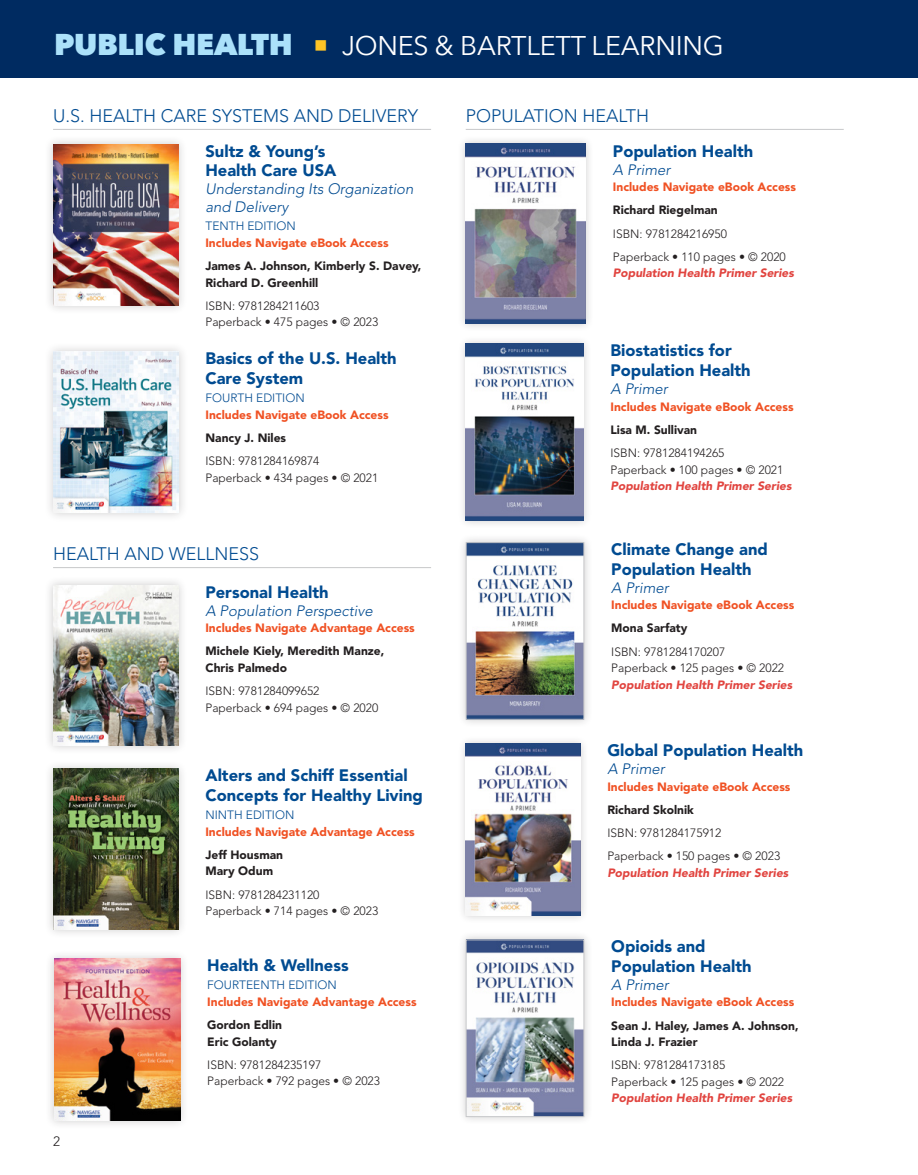
<style>
.page{position:relative;width:918px;height:1175px;background:#fff}
.page>*{position:absolute;margin:0;border:0;box-sizing:border-box;transform-origin:0 0}
.t1{font:27px "Avenir Next";letter-spacing:-.01em;color:#fff}
.t2{font:300 18px "Avenir LT Std";color:#004b91}
.t3{font:900 16.5px/19.8px "Avenir LT Std";color:#004b91}
.t4{font:italic 300 15px/18px "Avenir LT Std";color:#004b91}
.t5{font:300 13.5px "Avenir LT Std";color:#231f20}
.t6{font:300 12px/16.5px "Avenir LT Std";color:#231f20}
.t7{font:900 12px "Avenir LT Std";color:#f05123}
.t8{font:900 12px/16.5px "Avenir LT Std";color:#231f20}
.t9{font:italic 900 12px "Avenir LT Std";color:#e1443f}
.t10{font:300 12px "Avenir LT Std";color:#004b91}
.s1{font-weight:800;font-size:30px;color:#abe1fa}
.s2{color:#ffc425}
</style>
<div class="page">
<div style="left:0;top:0;width:918px;height:77px;background:#002b61"></div>
<div style="left:457px;top:533px;width:136px;height:195px;background:#231f20;opacity:.22"></div>
<img style="left:468px;top:544px;width:114px;height:173px">
<div style="left:466px;top:542px;width:118px;height:177px;border:1px solid #c7c8ca"></div>
<div style="left:457px;top:931px;width:136px;height:194px;background:#231f20;opacity:.22"></div>
<img style="left:468px;top:941px;width:114px;height:174px">
<div style="left:466px;top:939px;width:118px;height:178px;border:1px solid #c7c8ca"></div>
<div style="left:457px;top:335px;width:135px;height:194px;background:#231f20;opacity:.22"></div>
<img style="left:466px;top:344px;width:117px;height:176px">
<div style="left:457px;top:735px;width:131px;height:189px;background:#231f20;opacity:.22"></div>
<img style="left:466px;top:743px;width:114px;height:172px">
<hr style="left:466px;top:129px;width:378px;height:1px;background:#c7c8ca">
<div style="left:457px;top:135px;width:137px;height:197px;background:#231f20;opacity:.22"></div>
<img style="left:466px;top:143px;width:120px;height:181px">
<hr style="left:53px;top:567px;width:378px;height:1px;background:#c7c8ca">
<div style="left:44px;top:759px;width:144px;height:179px;background:#231f20;opacity:.22"></div>
<img style="left:53px;top:769px;width:125px;height:160px">
<div style="left:45px;top:949px;width:144px;height:180px;background:#231f20;opacity:.22"></div>
<img style="left:54px;top:958px;width:126px;height:162px">
<div style="left:44px;top:575px;width:144px;height:180px;background:#231f20;opacity:.22"></div>
<img style="left:53px;top:585px;width:125px;height:160px">
<hr style="left:53px;top:129px;width:378px;height:1px;background:#c7c8ca">
<div style="left:44px;top:134px;width:144px;height:180px;background:#231f20;opacity:.22"></div>
<img style="left:53px;top:144px;width:125px;height:161px">
<div style="left:43px;top:342px;width:146px;height:180px;background:#231f20;opacity:.22"></div>
<img style="left:53px;top:352px;width:125px;height:160px">
<h1 class="t1" style="left:54px;top:23px;width:671px"><span class="s1">PUBLIC HEALTH</span> <span class="s2">■</span> JONES &amp; BARTLETT LEARNING</h1>
<h2 class="t2" style="left:53px;top:105px;width:366px">U.S. HEALTH CARE SYSTEMS AND DELIVERY</h2>
<h3 class="t3" style="left:205px;top:141px;width:133px">Sultz &amp; Young’s<br>Health Care USA</h3>
<p class="t4" style="left:205px;top:180px;width:210px">Understanding Its Organization and Delivery</p>
<p class="t10" style="left:205px;top:219px;width:92px">TENTH EDITION</p>
<p class="t7" style="left:205px;top:235px;width:185px">Includes Navigate eBook Access</p>
<p class="t8" style="left:205px;top:258px;width:217px">James A. Johnson, Kimberly S. Davey,<br>Richard D. Greenhill</p>
<p class="t6" style="left:205px;top:297px;width:174px">ISBN: 9781284211603<br>Paperback • 475 pages • © 2023</p>
<h3 class="t3" style="left:205px;top:348px;width:193px">Basics of the U.S. Health<br>Care System</h3>
<p class="t10" style="left:205px;top:391px;width:101px">FOURTH EDITION</p>
<p class="t7" style="left:205px;top:407px;width:185px">Includes Navigate eBook Access</p>
<p class="t8" style="left:205px;top:429px;width:82px">Nancy J. Niles</p>
<p class="t6" style="left:205px;top:453px;width:174px">ISBN: 9781284169874<br>Paperback • 434 pages • © 2021</p>
<h2 class="t2" style="left:53px;top:543px;width:208px">HEALTH AND WELLNESS</h2>
<h3 class="t3" style="left:205px;top:582px;width:125px">Personal Health</h3>
<p class="t4" style="left:205px;top:601px;width:169px">A Population Perspective</p>
<p class="t7" style="left:205px;top:620px;width:211px">Includes Navigate Advantage Access</p>
<p class="t8" style="left:205px;top:643px;width:180px">Michele Kiely, Meredith Manze,<br>Chris Palmedo</p>
<p class="t6" style="left:205px;top:682px;width:174px">ISBN: 9781284099652<br>Paperback • 694 pages • © 2020</p>
<h3 class="t3" style="left:205px;top:765px;width:219px">Alters and Schiff Essential<br>Concepts for Healthy Living</h3>
<p class="t10" style="left:205px;top:808px;width:90px">NINTH EDITION</p>
<p class="t7" style="left:205px;top:824px;width:211px">Includes Navigate Advantage Access</p>
<p class="t8" style="left:205px;top:846px;width:79px">Jeff Housman<br>Mary Odum</p>
<p class="t6" style="left:205px;top:886px;width:174px">ISBN: 9781284231120<br>Paperback • 714 pages • © 2023</p>
<p class="t5" style="left:53px;top:1133px;width:9px">2</p>
<h3 class="t3" style="left:207px;top:955px;width:143px">Health &amp; Wellness</h3>
<p class="t10" style="left:207px;top:978px;width:131px">FOURTEENTH EDITION</p>
<p class="t7" style="left:207px;top:994px;width:211px">Includes Navigate Advantage Access</p>
<p class="t8" style="left:207px;top:1016px;width:76px">Gordon Edlin<br>Eric Golanty</p>
<p class="t6" style="left:207px;top:1056px;width:174px">ISBN: 9781284235197<br>Paperback • 792 pages • © 2023</p>
<h2 class="t2" style="left:466px;top:105px;width:185px">POPULATION HEALTH</h2>
<h3 class="t3" style="left:613px;top:141px;width:142px">Population Health</h3>
<p class="t4" style="left:613px;top:161px;width:59px">A Primer</p>
<p class="t7" style="left:613px;top:180px;width:185px">Includes Navigate eBook Access</p>
<p class="t8" style="left:613px;top:202px;width:106px">Richard Riegelman</p>
<p class="t6" style="left:613px;top:222px;width:174px;line-height:23.2px">ISBN: 9781284216950<br>Paperback • 110 pages • © 2020</p>
<p class="t9" style="left:613px;top:266px;width:183px">Population Health Primer Series</p>
<h3 class="t3" style="left:610px;top:341px;width:142px">Biostatistics for<br>Population Health</h3>
<p class="t4" style="left:610px;top:380px;width:59px">A Primer</p>
<p class="t7" style="left:610px;top:399px;width:185px">Includes Navigate eBook Access</p>
<p class="t8" style="left:610px;top:421px;width:88px">Lisa M. Sullivan</p>
<p class="t6" style="left:610px;top:445px;width:174px">ISBN: 9781284194265<br>Paperback • 100 pages • © 2021</p>
<p class="t9" style="left:610px;top:479px;width:183px">Population Health Primer Series</p>
<h3 class="t3" style="left:611px;top:539px;width:158px">Climate Change and<br>Population Health</h3>
<p class="t4" style="left:611px;top:578px;width:59px">A Primer</p>
<p class="t7" style="left:611px;top:597px;width:185px">Includes Navigate eBook Access</p>
<p class="t8" style="left:611px;top:620px;width:78px">Mona Sarfaty</p>
<p class="t6" style="left:611px;top:643px;width:174px">ISBN: 9781284170207<br>Paperback • 125 pages • © 2022</p>
<p class="t9" style="left:611px;top:677px;width:183px">Population Health Primer Series</p>
<h3 class="t3" style="left:607px;top:740px;width:197px">Global Population Health</h3>
<p class="t4" style="left:607px;top:760px;width:59px">A Primer</p>
<p class="t7" style="left:607px;top:779px;width:185px">Includes Navigate eBook Access</p>
<p class="t8" style="left:607px;top:801px;width:88px">Richard Skolnik</p>
<p class="t6" style="left:607px;top:821px;width:174px;line-height:23.2px">ISBN: 9781284175912<br>Paperback • 150 pages • © 2023</p>
<p class="t9" style="left:607px;top:865px;width:183px">Population Health Primer Series</p>
<h3 class="t3" style="left:611px;top:936px;width:142px">Opioids and<br>Population Health</h3>
<p class="t4" style="left:611px;top:975px;width:59px">A Primer</p>
<p class="t7" style="left:611px;top:994px;width:185px">Includes Navigate eBook Access</p>
<p class="t8" style="left:611px;top:1017px;width:189px">Sean J. Haley, James A. Johnson,<br>Linda J. Frazier</p>
<p class="t6" style="left:611px;top:1057px;width:174px">ISBN: 9781284173185<br>Paperback • 125 pages • © 2022</p>
<p class="t9" style="left:611px;top:1090px;width:183px">Population Health Primer Series</p>
</div>
